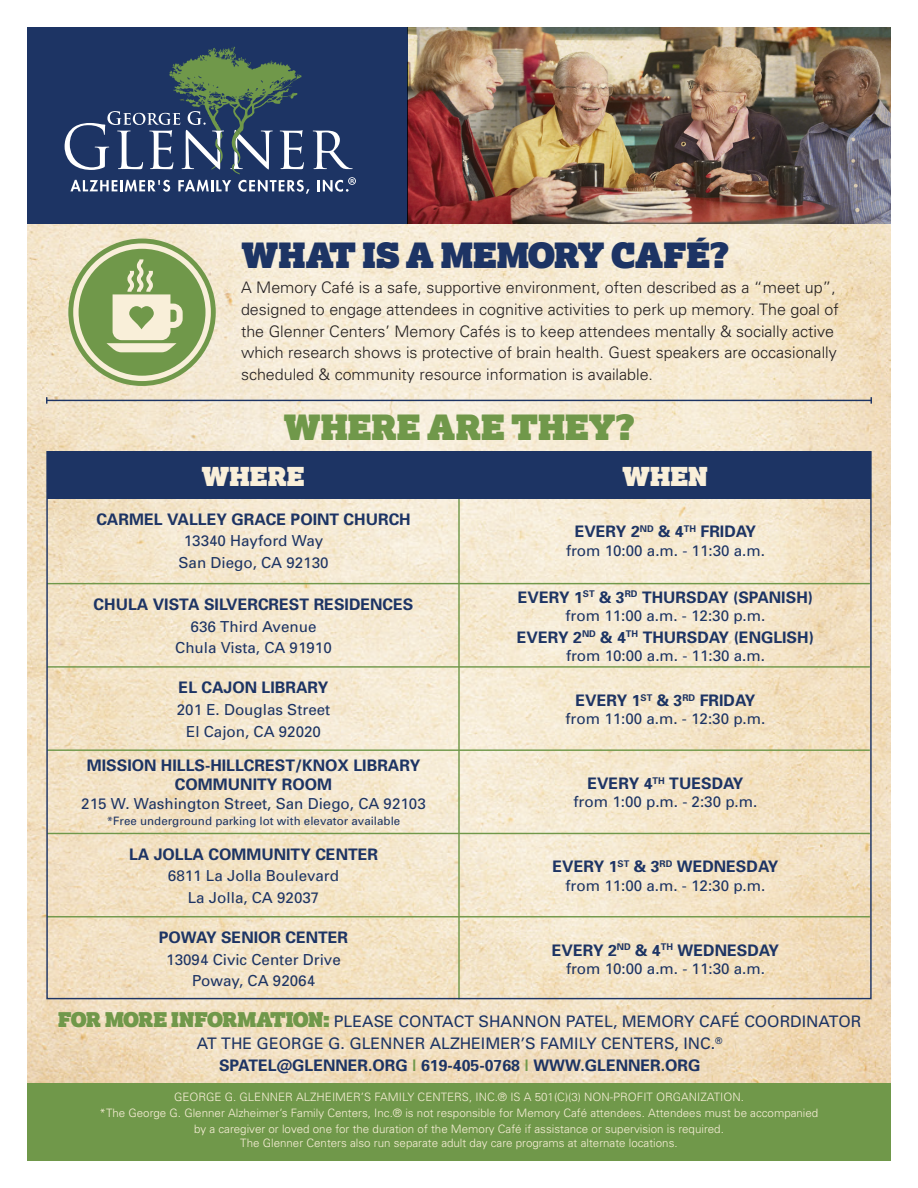
<style>
.page{position:relative;width:918px;height:1188px;background:#fff}
.page>*{position:absolute;margin:0;border:0;box-sizing:border-box;transform-origin:0 0}
.t1{font:34.65px "Lexia Advertising";color:#1d3464}
.t2{font:34.65px "Lexia Advertising";color:#70984a}
.t3{font:25.95px "Lexia Advertising";color:#f9efd9}
.t4{font:700 15.9px/19px "Univers";color:#1d3464;text-align:center}
.t5{font:300 15.9px/21.6px "Univers";color:#231f20}
.t6{font:15.9px "Univers";color:#1d3464}
.t7{font:15.15px "Univers";color:#1d3464}
.t8{font:300 11.55px "Univers";color:#f9efd9}
.t9{font:11.55px "Univers";color:#1d3464}
.s1{font-family:"Lexia Advertising";font-size:20.25px;color:#70984a}
.s2{color:#70984a}
</style>
<div class="page">
<img style="left:27px;top:224px;width:864px;height:859px">
<hr style="left:47px;top:400px;width:824px;height:1px;background:#1d3464">
<div style="left:4px;top:9px;width:404px;height:215px;background:#1d3464"></div>
<svg style="left:313px;top:131px;width:40px;height:38px"></svg>
<svg style="left:65px;top:46px;width:239px;height:128px"></svg>
<svg style="left:70px;top:180px;width:100px;height:12px"></svg>
<svg style="left:178px;top:180px;width:53px;height:12px"></svg>
<svg style="left:238px;top:180px;width:71px;height:14px"></svg>
<svg style="left:318px;top:177px;width:38px;height:15px"></svg>
<div style="left:4px;top:1083px;width:910px;height:96px;background:#70984a"></div>
<img style="left:408px;top:27px;width:483px;height:197px">
<svg style="left:68px;top:239px;width:148px;height:147px;background:#afbf8b"></svg>
<hr style="left:47px;top:583px;width:823px;height:1px;background:#70984a">
<hr style="left:47px;top:666px;width:823px;height:2px;background:#70984a">
<hr style="left:47px;top:749px;width:823px;height:2px;background:#70984a">
<hr style="left:47px;top:833px;width:823px;height:1px;background:#70984a">
<hr style="left:47px;top:916px;width:823px;height:1px;background:#70984a">
<hr style="left:458px;top:495px;width:2px;height:504px;background:#70984a">
<div style="left:47px;top:452px;width:824px;height:47px;background:#1d3464"></div>
<div style="left:0;top:0;width:27px;height:1188px;background:#fff"></div>
<div style="left:891px;top:0;width:27px;height:1188px;background:#fff"></div>
<div style="left:0;top:0;width:918px;height:27px;background:#fff"></div>
<div style="left:0;top:1161px;width:918px;height:27px;background:#fff"></div>
<p class="t1" style="left:241px;top:233px;width:489px">WHAT IS A MEMORY CAFÉ?</p>
<p class="t5" style="left:241px;top:276px;width:599px">A Memory Café is a safe, supportive environment, often described as a “meet up”, designed to engage attendees in cognitive activities to perk up memory. The goal of the Glenner Centers’ Memory Cafés is to keep attendees mentally &amp; socially active which research shows is protective of brain health. Guest speakers are occasionally scheduled &amp; community resource information is available.</p>
<p class="t2" style="left:283px;top:405px;width:353px">WHERE ARE THEY?</p>
<p class="t3" style="left:202px;top:460px;width:104px">WHERE</p>
<p class="t3" style="left:622px;top:460px;width:87px">WHEN</p>
<p class="t4" style="left:96px;top:509px;width:316px">CARMEL VALLEY GRACE POINT CHURCH</p>
<p class="t7" style="left:184px;top:532px;width:141px">13340 Hayford Way</p>
<p class="t7" style="left:179px;top:553px;width:152px">San Diego, CA 92130</p>
<p class="t4" style="left:575px;top:522px;width:183px">EVERY 2<sup>ND</sup> &amp; 4<sup>TH</sup> FRIDAY</p>
<p class="t7" style="left:566px;top:541px;width:200px">from 10:00 a.m. - 11:30 a.m.</p>
<p class="t4" style="left:94px;top:594px;width:321px">CHULA VISTA SILVERCREST RESIDENCES</p>
<p class="t7" style="left:191px;top:617px;width:127px">636 Third Avenue</p>
<p class="t7" style="left:175px;top:639px;width:158px">Chula Vista, CA 91910</p>
<p class="t4" style="left:179px;top:678px;width:151px">EL CAJON LIBRARY</p>
<p class="t7" style="left:177px;top:700px;width:155px">201 E. Douglas Street</p>
<p class="t7" style="left:186px;top:722px;width:136px">El Cajon, CA 92020</p>
<p class="t4" style="left:87px;top:756px;width:335px">MISSION HILLS-HILLCREST/KNOX LIBRARY<br>COMMUNITY ROOM</p>
<p class="t7" style="left:81px;top:794px;width:346px">215 W. Washington Street, San Diego, CA 92103</p>
<p class="t9" style="left:107px;top:814px;width:295px">*Free underground parking lot with elevator available</p>
<p class="t4" style="left:129px;top:844px;width:251px">LA JOLLA COMMUNITY CENTER</p>
<p class="t7" style="left:168px;top:867px;width:173px">6811 La Jolla Boulevard</p>
<p class="t7" style="left:188px;top:888px;width:133px">La Jolla, CA 92037</p>
<p class="t4" style="left:159px;top:927px;width:191px">POWAY SENIOR CENTER</p>
<p class="t7" style="left:166px;top:950px;width:176px">13094 Civic Center Drive</p>
<p class="t7" style="left:192px;top:972px;width:125px">Poway, CA 92064</p>
<p class="t4" style="left:518px;top:587px;width:297px">EVERY 1<sup>ST</sup> &amp; 3<sup>RD</sup> THURSDAY (SPANISH)</p>
<p class="t7" style="left:566px;top:606px;width:201px">from 11:00 a.m. - 12:30 p.m.</p>
<p class="t4" style="left:517px;top:627px;width:299px">EVERY 2<sup>ND</sup> &amp; 4<sup>TH</sup> THURSDAY (ENGLISH)</p>
<p class="t7" style="left:566px;top:646px;width:200px">from 10:00 a.m. - 11:30 a.m.</p>
<p class="t4" style="left:576px;top:690px;width:181px">EVERY 1<sup>ST</sup> &amp; 3<sup>RD</sup> FRIDAY</p>
<p class="t7" style="left:566px;top:709px;width:201px">from 11:00 a.m. - 12:30 p.m.</p>
<p class="t4" style="left:587px;top:773px;width:158px">EVERY 4<sup>TH</sup> TUESDAY</p>
<p class="t7" style="left:574px;top:792px;width:185px">from 1:00 p.m. - 2:30 p.m.</p>
<p class="t4" style="left:553px;top:857px;width:227px">EVERY 1<sup>ST</sup> &amp; 3<sup>RD</sup> WEDNESDAY</p>
<p class="t7" style="left:566px;top:876px;width:201px">from 11:00 a.m. - 12:30 p.m.</p>
<p class="t4" style="left:552px;top:940px;width:229px">EVERY 2<sup>ND</sup> &amp; 4<sup>TH</sup> WEDNESDAY</p>
<p class="t7" style="left:566px;top:959px;width:200px">from 10:00 a.m. - 11:30 a.m.</p>
<p class="t6" style="left:58px;top:1012px;width:805px"><span class="s1">FOR MORE INFORMATION:</span> PLEASE CONTACT SHANNON PATEL, MEMORY CAFÉ COORDINATOR</p>
<p class="t6" style="left:197px;top:1033px;width:527px">AT THE GEORGE G. GLENNER ALZHEIMER’S FAMILY CENTERS, INC.<sup>®</sup></p>
<p class="t4" style="left:219px;top:1055px;width:483px">SPATEL@GLENNER.ORG <span class="s2">|</span> 619-405-0768 <span class="s2">|</span> WWW.GLENNER.ORG</p>
<p class="t8" style="left:174px;top:1090px;width:571px">GEORGE G. GLENNER ALZHEIMER’S FAMILY CENTERS, INC.® IS A 501(C)(3) NON-PROFIT ORGANIZATION.</p>
<p class="t8" style="left:100px;top:1106px;width:720px">*The George G. Glenner Alzheimer’s Family Centers, Inc.® is not responsible for Memory Café attendees. Attendees must be accompanied</p>
<p class="t8" style="left:194px;top:1122px;width:531px">by a caregiver or loved one for the duration of the Memory Café if assistance or supervision is required.</p>
<p class="t8" style="left:240px;top:1136px;width:439px">The Glenner Centers also run separate adult day care programs at alternate locations.</p>
</div>
